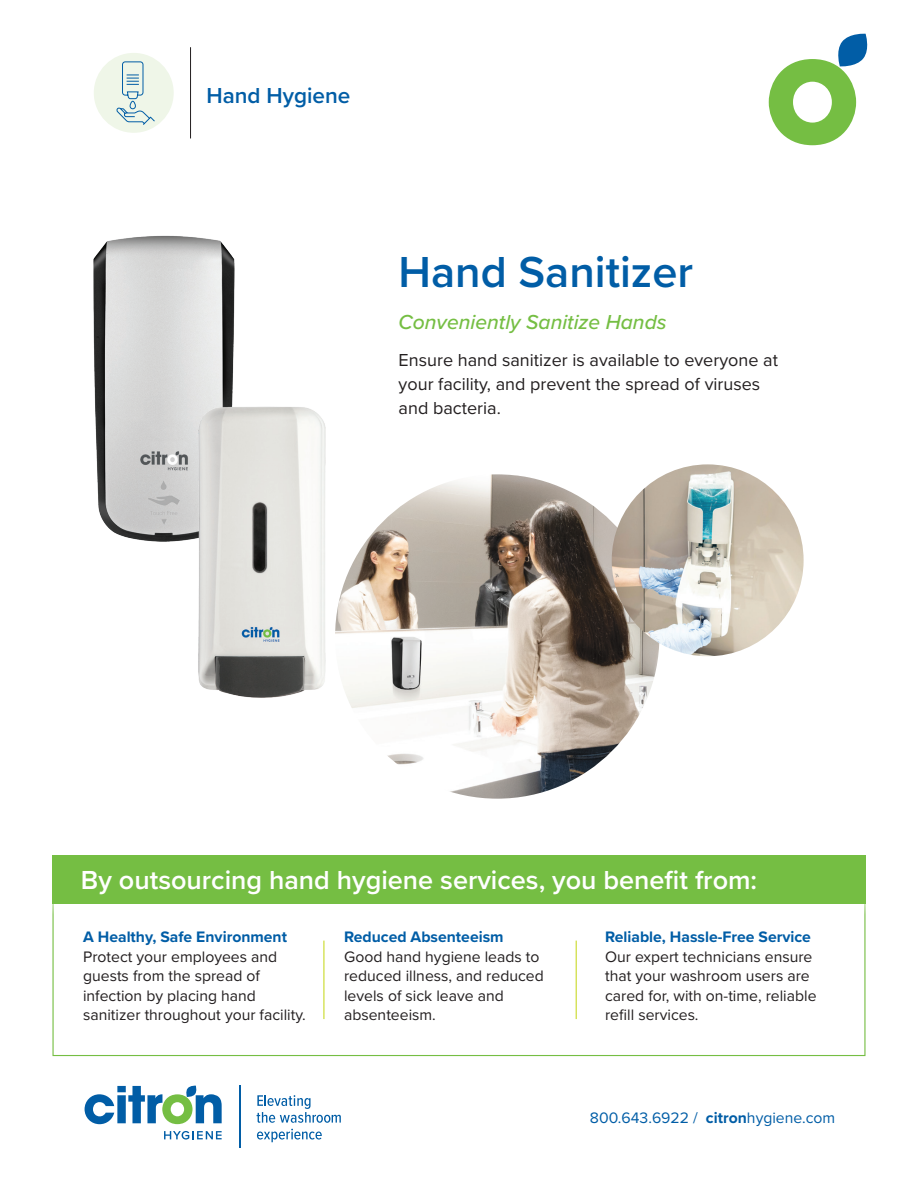
<style>
.page{position:relative;width:918px;height:1188px;background:#fff}
.page>*{position:absolute;margin:0;border:0;box-sizing:border-box;transform-origin:0 0}
.PS_-_h1{font:600 45px "Proxima Nova";color:#015da6}
.PS_-_h2{font:600 27px "Proxima Nova";color:#fff}
.t1{font:600 22.5px "Proxima Nova";color:#015da6}
.PS_-_bod{font:italic 500 21px "Proxima Nova";color:#75be43}
.PS_-_bod-2{font:18px/24px "Proxima Nova";color:#231f20}
.PS_-_bod-3{font:15.75px/19.5px "Proxima Nova";color:#231f20}
.PS_-_h3{font:700 15.75px "Proxima Nova";color:#015da6}
.t2{font:15.75px "Proxima Nova";color:#015da6}
.s1{font-weight:700}
</style>
<div class="page">
<svg style="left:85px;top:1085px;width:137px;height:39px"></svg>
<svg style="left:164px;top:1131px;width:58px;height:9px"></svg>
<svg style="left:257px;top:1095px;width:84px;height:28px"></svg>
<svg style="left:257px;top:1129px;width:65px;height:13px"></svg>
<hr style="left:239px;top:1086px;width:1px;height:62px;background:#015da6">
<svg style="left:769px;top:33px;width:99px;height:112px"></svg>
<div style="left:94px;top:53px;width:80px;height:80px;background:#eff6e8;border-radius:50%"></div>
<hr style="left:190px;top:47px;width:1px;height:91px;background:#231f20">
<svg style="left:116px;top:61px;width:39px;height:64px"></svg>
<div style="left:52px;top:856px;width:814px;height:48px;background:#75be43"></div>
<img style="left:335px;top:474px;width:324px;height:325px;border-radius:162px">
<img style="left:612px;top:464px;width:192px;height:192px;border-radius:96px">
<img style="left:93px;top:235px;width:142px;height:307px">
<img style="left:194px;top:403px;width:132px;height:295px">
<hr style="left:323px;top:941px;width:1px;height:78px;background:#cada2b">
<hr style="left:576px;top:941px;width:1px;height:78px;background:#cada2b">
<h3 class="t1" style="left:207px;top:78px;width:145px">Hand Hygiene</h3>
<p class="PS_-_h1" style="left:399px;top:238px;width:296px">Hand Sanitizer</p>
<p class="PS_-_bod" style="left:399px;top:306px;width:270px">Conveniently Sanitize Hands</p>
<p class="PS_-_bod-2" style="left:399px;top:347px;width:381px">Ensure hand sanitizer is available to everyone at your facility, and prevent the spread of viruses and bacteria.</p>
<p class="PS_-_h2" style="left:81px;top:860px;width:678px">By outsourcing hand hygiene services, you benefit from:</p>
<p class="PS_-_h3" style="left:83px;top:925px;width:205px">A Healthy, Safe Environment</p>
<p class="PS_-_bod-3" style="left:83px;top:946px;width:224px">Protect your employees and guests from the spread of infection by placing hand sanitizer throughout your facility.</p>
<p class="PS_-_h3" style="left:344px;top:925px;width:161px">Reduced Absenteeism</p>
<p class="PS_-_bod-3" style="left:344px;top:946px;width:201px">Good hand hygiene leads to reduced illness, and reduced levels of sick leave and absenteeism.</p>
<p class="PS_-_h3" style="left:605px;top:925px;width:207px">Reliable, Hassle-Free Service</p>
<p class="PS_-_bod-3" style="left:605px;top:946px;width:213px">Our expert technicians ensure that your washroom users are cared for, with on-time, reliable refill services.</p>
<p class="t2" style="left:590px;top:1106px;width:247px">800.643.6922 / <span class="s1">citron</span>hygiene.com</p>
</div>
